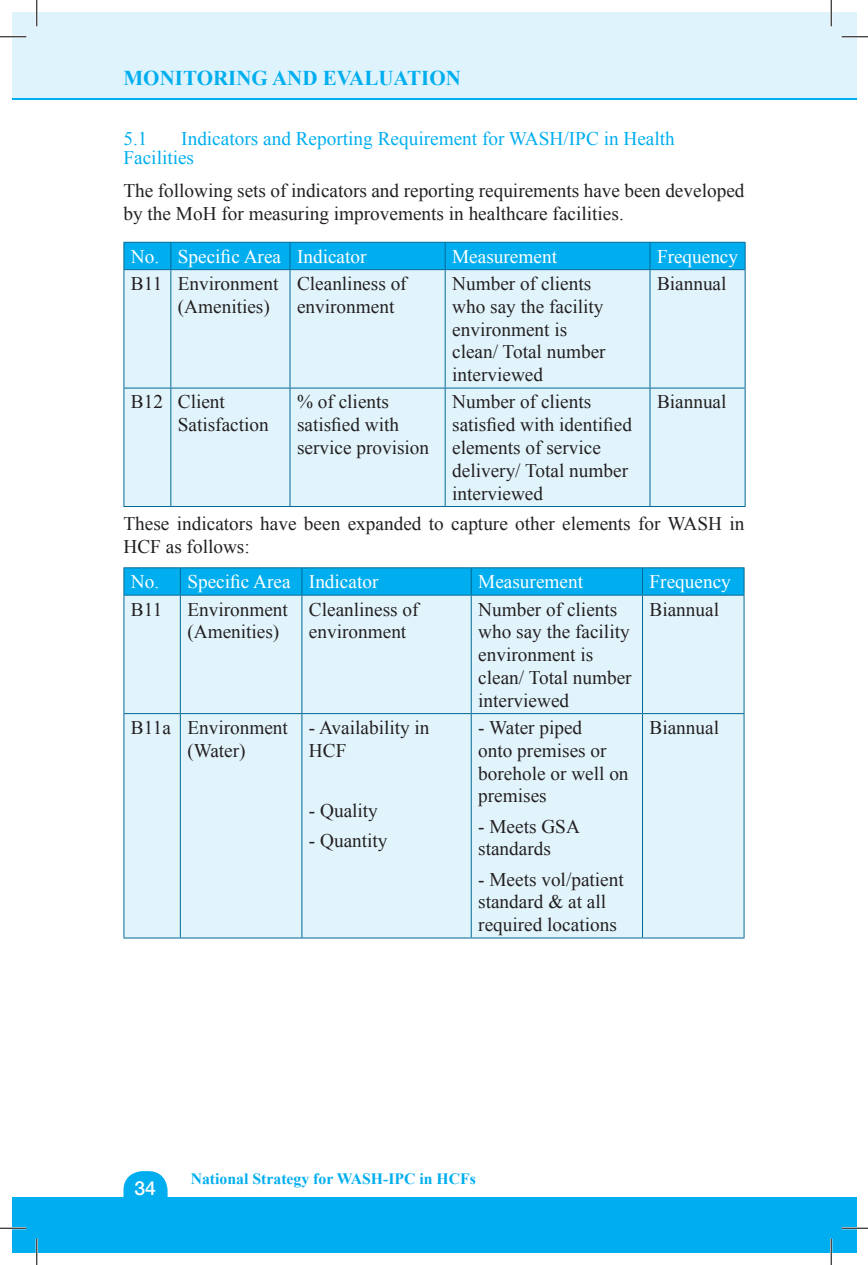
<style>
.page{position:relative;width:868px;height:1265px;background:#fff}
.page>*{position:absolute;margin:0;border:0;box-sizing:border-box;transform-origin:0 0}
.t1{font:700 21px "Times New Roman";color:#00aeef}
.t2{font:19.25px/22.8px "Times New Roman";color:#231f20}
.t3{font:19.25px "Times New Roman";color:#fff}
.t4{font:19.25px/19.2px "Times New Roman";color:#00aeef}
.t5{font:500 19.25px "Helvetica Neue";color:#fff}
.t6{font:700 15.75px "Times New Roman";color:#00aeef}
</style>
<div class="page">
<div style="left:12px;top:1197px;width:843px;height:55px;background:#00aeef"></div>
<hr style="left:12px;top:98px;width:843px;height:1px;background:#00aeef">
<div style="left:12px;top:12px;width:843px;height:86px;background:#dff3fc"></div>
<div style="left:123px;top:1170px;width:44px;height:50px;background:#00aeef;border-radius:19px"></div>
<div style="left:124px;top:270px;width:620px;height:236px;background:#e1f4fc"></div>
<div style="left:123px;top:242px;width:622px;height:27px;background:#00aeef"></div>
<hr style="left:123px;top:269px;width:48px;height:1px;background:#016895">
<hr style="left:123px;top:270px;width:1px;height:117px;background:#016895">
<hr style="left:171px;top:269px;width:119px;height:1px;background:#016895">
<hr style="left:170px;top:270px;width:1px;height:117px;background:#016895">
<hr style="left:290px;top:269px;width:155px;height:1px;background:#016895">
<hr style="left:289px;top:270px;width:1px;height:117px;background:#016895">
<hr style="left:445px;top:269px;width:204px;height:1px;background:#016895">
<hr style="left:444px;top:270px;width:1px;height:117px;background:#016895">
<hr style="left:649px;top:269px;width:96px;height:1px;background:#016895">
<hr style="left:649px;top:270px;width:1px;height:117px;background:#016895">
<hr style="left:744px;top:270px;width:1px;height:117px;background:#016895">
<hr style="left:123px;top:387px;width:48px;height:1px;background:#016895">
<hr style="left:123px;top:388px;width:1px;height:118px;background:#016895">
<hr style="left:123px;top:506px;width:48px;height:1px;background:#016895">
<hr style="left:171px;top:387px;width:119px;height:1px;background:#016895">
<hr style="left:170px;top:388px;width:1px;height:118px;background:#016895">
<hr style="left:171px;top:506px;width:119px;height:1px;background:#016895">
<hr style="left:290px;top:387px;width:155px;height:1px;background:#016895">
<hr style="left:289px;top:388px;width:1px;height:118px;background:#016895">
<hr style="left:290px;top:506px;width:155px;height:1px;background:#016895">
<hr style="left:445px;top:387px;width:204px;height:1px;background:#016895">
<hr style="left:444px;top:388px;width:1px;height:118px;background:#016895">
<hr style="left:445px;top:506px;width:204px;height:1px;background:#016895">
<hr style="left:649px;top:387px;width:96px;height:1px;background:#016895">
<hr style="left:649px;top:388px;width:1px;height:118px;background:#016895">
<hr style="left:744px;top:388px;width:1px;height:118px;background:#016895">
<hr style="left:649px;top:506px;width:96px;height:1px;background:#016895">
<div style="left:124px;top:595px;width:619px;height:342px;background:#e1f4fc"></div>
<svg style="left:123px;top:567px;width:621px;height:27px;background:#02abeb"></svg>
<hr style="left:123px;top:594px;width:57px;height:1px;background:#016895">
<hr style="left:123px;top:595px;width:1px;height:118px;background:#016895">
<hr style="left:180px;top:594px;width:122px;height:1px;background:#016895">
<hr style="left:180px;top:595px;width:1px;height:118px;background:#016895">
<hr style="left:302px;top:594px;width:169px;height:1px;background:#016895">
<hr style="left:301px;top:595px;width:1px;height:118px;background:#016895">
<hr style="left:471px;top:594px;width:171px;height:1px;background:#016895">
<hr style="left:470px;top:595px;width:1px;height:118px;background:#016895">
<hr style="left:642px;top:594px;width:102px;height:1px;background:#016895">
<hr style="left:642px;top:595px;width:1px;height:118px;background:#016895">
<hr style="left:743px;top:595px;width:1px;height:118px;background:#016895">
<hr style="left:123px;top:713px;width:57px;height:1px;background:#016895">
<hr style="left:123px;top:714px;width:1px;height:223px;background:#016895">
<hr style="left:180px;top:713px;width:122px;height:1px;background:#016895">
<hr style="left:180px;top:714px;width:1px;height:223px;background:#016895">
<hr style="left:302px;top:713px;width:169px;height:1px;background:#016895">
<hr style="left:301px;top:714px;width:1px;height:223px;background:#016895">
<hr style="left:471px;top:713px;width:171px;height:1px;background:#016895">
<hr style="left:470px;top:714px;width:1px;height:223px;background:#016895">
<hr style="left:642px;top:713px;width:102px;height:1px;background:#016895">
<hr style="left:642px;top:714px;width:1px;height:223px;background:#016895">
<hr style="left:743px;top:714px;width:1px;height:223px;background:#016895">
<hr style="left:123px;top:937px;width:57px;height:1px;background:#016895">
<hr style="left:180px;top:937px;width:122px;height:1px;background:#016895">
<hr style="left:302px;top:937px;width:169px;height:1px;background:#016895">
<hr style="left:471px;top:937px;width:171px;height:1px;background:#016895">
<hr style="left:642px;top:937px;width:102px;height:1px;background:#016895">
<hr style="left:0;top:36px;width:26px;height:2px;background:#fff">
<hr style="left:841px;top:36px;width:26px;height:2px;background:#fff">
<hr style="left:0;top:1226px;width:26px;height:2px;background:#fff">
<hr style="left:841px;top:1226px;width:26px;height:2px;background:#fff">
<hr style="left:36px;top:0;width:2px;height:26px;background:#fff">
<hr style="left:36px;top:1238px;width:2px;height:26px;background:#fff">
<hr style="left:829px;top:0;width:3px;height:26px;background:#fff">
<hr style="left:829px;top:1238px;width:3px;height:26px;background:#fff">
<svg style="left:0;top:36px;width:26px;height:1px"></svg>
<svg style="left:841px;top:36px;width:26px;height:1px"></svg>
<svg style="left:0;top:1227px;width:26px;height:1px"></svg>
<svg style="left:841px;top:1227px;width:26px;height:1px"></svg>
<svg style="left:36px;top:0;width:1px;height:26px"></svg>
<svg style="left:36px;top:1238px;width:1px;height:26px"></svg>
<svg style="left:830px;top:0;width:1px;height:26px"></svg>
<svg style="left:830px;top:1238px;width:1px;height:26px"></svg>
<p class="t1" style="left:123px;top:64px;width:339px">MONITORING AND EVALUATION</p>
<p class="t4" style="left:123px;top:129px;width:552px;text-indent:58px">Indicators and Reporting Requirement for WASH/IPC in Health<br>Facilities</p>
<p class="t2" style="left:123px;top:179px;width:622px">The following sets of indicators and reporting requirements have been developed by the MoH for measuring improvements in healthcare facilities.</p>
<p class="t3" style="left:131px;top:243px;width:237px">No. Specific Area Indicator</p>
<p class="t3" style="left:452px;top:243px;width:106px">Measurement</p>
<p class="t3" style="left:656px;top:243px;width:83px">Frequency</p>
<p class="t2" style="left:178px;top:272px;width:102px;text-indent:-47px">B11 Environment (Amenities)</p>
<p class="t2" style="left:297px;top:272px;width:111px">Cleanliness of environment</p>
<p class="t2" style="left:452px;top:272px;width:155px">Number of clients who say the facility environment is clean/ Total number interviewed</p>
<p class="t2" style="left:656px;top:272px;width:71px">Biannual</p>
<p class="t2" style="left:178px;top:390px;width:92px;text-indent:-47px">B12 Client<br>Satisfaction</p>
<p class="t2" style="left:297px;top:390px;width:134px">% of clients satisfied with service provision</p>
<p class="t2" style="left:452px;top:390px;width:181px">Number of clients satisfied with identified elements of service delivery/ Total number interviewed</p>
<p class="t2" style="left:656px;top:390px;width:71px">Biannual</p>
<p class="t2" style="left:123px;top:512px;width:622px">These indicators have been expanded to capture other elements for WASH in<br>HCF as follows:</p>
<p class="t3" style="left:131px;top:568px;width:249px">No. Specific Area Indicator</p>
<p class="t3" style="left:478px;top:568px;width:106px">Measurement</p>
<p class="t3" style="left:649px;top:568px;width:83px">Frequency</p>
<p class="t2" style="left:131px;top:597px;width:33px">B11</p>
<p class="t2" style="left:187px;top:597px;width:102px">Environment (Amenities)</p>
<p class="t2" style="left:309px;top:597px;width:111px">Cleanliness of environment</p>
<p class="t2" style="left:478px;top:597px;width:155px">Number of clients who say the facility environment is clean/ Total number interviewed</p>
<p class="t2" style="left:649px;top:597px;width:71px">Biannual</p>
<p class="t2" style="left:187px;top:715px;width:102px;text-indent:-56px">B11a Environment (Water)</p>
<p class="t2" style="left:309px;top:715px;width:122px">- Availability in<br>HCF</p>
<p class="t4" style="left:123px;top:129px;width:26px">5.1</p>
<p class="t2" style="left:478px;top:715px;width:152px">- Water piped<br>onto premises or borehole or well on premises</p>
<p class="t2" style="left:478px;top:814px;width:103px">- Meets GSA standards</p>
<p class="t2" style="left:478px;top:867px;width:147px">- Meets vol/patient standard &amp; at all required locations</p>
<p class="t2" style="left:649px;top:715px;width:71px">Biannual</p>
<p class="t2" style="left:309px;top:798px;width:70px">- Quality</p>
<p class="t2" style="left:309px;top:829px;width:80px">- Quantity</p>
<p class="t5" style="left:134px;top:1172px;width:23px">34</p>
<p class="t6" style="left:191px;top:1167px;width:287px">National Strategy for WASH-IPC in HCFs</p>
</div>
